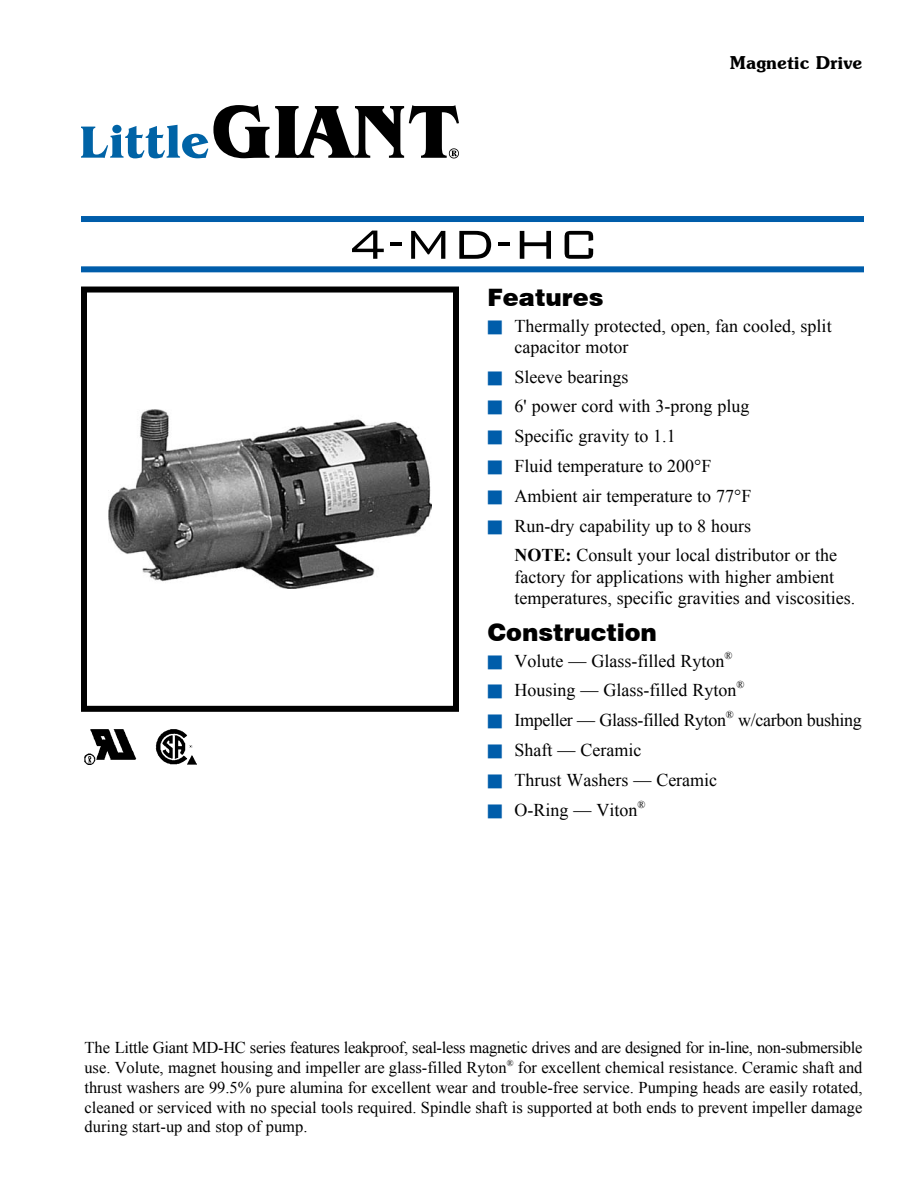
<style>
.page{position:relative;width:918px;height:1188px;background:#fff}
.page>*{position:absolute;margin:0;border:0;box-sizing:border-box;transform-origin:0 0}
.t1{font:300 54px "Bank Gothic BT";color:#000}
.t2{font:900 24px "Swiss 721 BT";color:#000}
.t3{font:18px/21.1px "Times New Roman";color:#000}
.t4{font:18px "Times New Roman";letter-spacing:-.02em;color:#000}
.t5{font:600 18px "Souvenir IT Cby BT";color:#000}
.t6{font:16.5px/19.8px "Times New Roman";color:#000;text-align:justify}
.t7{font:16.5px/19.8px "Times New Roman";letter-spacing:-.02em;color:#000}
.t8{font:9px "Times New Roman";color:#000}
.s1{color:#005daa}
.s2{font-weight:700}
</style>
<div class="page">
<img style="left:108px;top:410px;width:324px;height:178px">
<div style="left:81px;top:287px;width:378px;height:425px;border:6px solid #000"></div>
<img style="left:84px;top:729px;width:53px;height:35px">
<div style="left:81px;top:216px;width:783px;height:6px;background:#005daa"></div>
<div style="left:81px;top:266px;width:783px;height:6px;background:#005daa"></div>
<img style="left:155px;top:729px;width:41px;height:35px">
<svg style="left:81px;top:105px;width:378px;height:53px"></svg>
<h1 class="t1" style="left:347px;top:216px;width:253px">4-MD-HC</h1>
<p class="t5" style="left:730px;top:51px;width:134px">Magnetic Drive</p>
<h2 class="t2" style="left:488px;top:283px;width:118px">Features</h2>
<p class="t3" style="left:515px;top:315px;width:319px;text-indent:-27px"><span class="s1">■</span> Thermally protected, open, fan cooled, split capacitor motor</p>
<p class="t3" style="left:488px;top:366px;width:142px"><span class="s1">■</span> Sleeve bearings</p>
<p class="t3" style="left:488px;top:396px;width:263px"><span class="s1">■</span> 6' power cord with 3-prong plug</p>
<p class="t3" style="left:488px;top:425px;width:190px"><span class="s1">■</span> Specific gravity to 1.1</p>
<p class="t3" style="left:488px;top:455px;width:226px"><span class="s1">■</span> Fluid temperature to 200°F</p>
<p class="t3" style="left:488px;top:485px;width:265px"><span class="s1">■</span> Ambient air temperature to 77°F</p>
<p class="t3" style="left:515px;top:510px;width:324px;line-height:29.8px;text-indent:-27px"><span class="s1">■</span> Run-dry capability up to 8 hours<br><span class="s2">NOTE:</span> Consult your local distributor or the</p>
<p class="t3" style="left:514px;top:566px;width:342px">factory for applications with higher ambient temperatures, specific gravities and viscosities.</p>
<h2 class="t2" style="left:488px;top:618px;width:171px">Construction</h2>
<p class="t3" style="left:488px;top:650px;width:246px"><span class="s1">■</span> Volute — Glass-filled Ryton<sup>®</sup></p>
<p class="t3" style="left:488px;top:680px;width:258px"><span class="s1">■</span> Housing — Glass-filled Ryton<sup>®</sup></p>
<p class="t4" style="left:488px;top:708px;width:376px"><span class="s1">■</span> Impeller — Glass-filled Ryton<sup>®</sup> w/carbon bushing</p>
<p class="t3" style="left:488px;top:739px;width:155px"><span class="s1">■</span> Shaft — Ceramic</p>
<p class="t3" style="left:488px;top:769px;width:231px"><span class="s1">■</span> Thrust Washers — Ceramic</p>
<p class="t3" style="left:488px;top:799px;width:159px"><span class="s1">■</span> O-Ring — Viton<sup>®</sup></p>
<p class="t7" style="left:84px;top:1038px;width:780px">The Little Giant MD-HC series features leakproof, seal-less magnetic drives and are designed for in-line, non-submersible use. Volute, magnet housing and impeller are glass-filled Ryton</p>
<p class="t8" style="left:507px;top:1057px;width:8px">®</p>
<p class="t6" style="left:84px;top:1057px;width:780px;text-indent:433px">for excellent chemical resistance. Ceramic shaft and thrust washers are 99.5% pure alumina for excellent wear and trouble-free service. Pumping heads are easily rotated, cleaned or serviced with no special tools required. Spindle shaft is supported at both ends to prevent impeller damage during start-up and stop of pump.</p>
</div>
